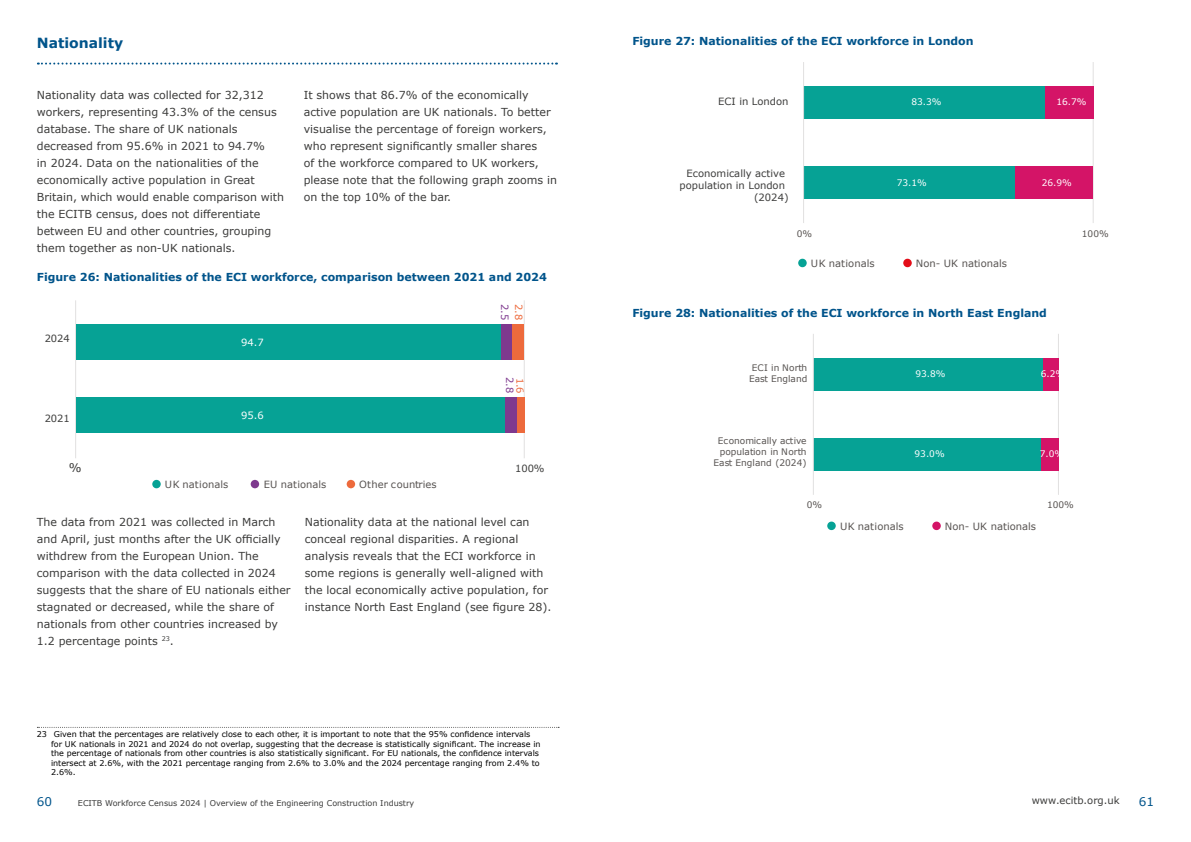
<style>
.page{position:relative;width:1191px;height:842px;background:#fff}
.page>*{position:absolute;margin:0;border:0;box-sizing:border-box;transform-origin:0 0}
.t1{font:700 14px "Verdana";color:#00548b}
.t2{font:12px "Verdana";color:#00548b}
.t3{font:11.9px "Verdana";color:#3c3c3b}
.t4{font:11px/17px "Verdana";color:#3c3c3b}
.t5{font:700 11px "Verdana";color:#00548b}
.t6{font:10px "Verdana";color:#3c3c3b}
.t7{font:10px "Verdana";color:#575351}
.t8{font:9.9px "Verdana";color:#575351}
.t9{font:9.9px "Verdana";color:#3c3c3b}
.t10{font:9.9px "Verdana";color:#fff}
.t11{font:9.9px "Verdana";color:#7e398e}
.t12{font:9.9px "Verdana";color:#ed6a3c}
.t13{font:9px/10.8px "Verdana";color:#575351;text-align:right}
.t14{font:9px "Verdana";color:#fff}
.Footnote{font:8px/9.6px "Verdana";color:#000}
.t15{font:8px "Verdana";color:#3c3c3b}
</style>
<div class="page">
<svg style="left:38px;top:63px;width:519px;height:2px"></svg>
<div style="left:347px;top:480px;width:8px;height:8px;background:#ed6a3c;border-radius:50%"></div>
<div style="left:251px;top:480px;width:8px;height:8px;background:#7e398e;border-radius:50%"></div>
<div style="left:152px;top:480px;width:9px;height:8px;background:#06a295;border-radius:50%"></div>
<hr style="left:75px;top:300px;width:1px;height:158px;background:#e1e0e0">
<hr style="left:524px;top:300px;width:1px;height:158px;background:#e1e0e0">
<div style="left:511px;top:325px;width:13px;height:35px;background:#ed6a3c"></div>
<div style="left:517px;top:397px;width:7px;height:36px;background:#ed6a3c"></div>
<div style="left:500px;top:325px;width:11px;height:35px;background:#7e398e"></div>
<div style="left:504px;top:397px;width:13px;height:36px;background:#7e398e"></div>
<div style="left:76px;top:325px;width:424px;height:35px;background:#06a295"></div>
<div style="left:76px;top:397px;width:428px;height:36px;background:#06a295"></div>
<svg style="left:37px;top:727px;width:522px;height:1px"></svg>
<div style="left:903px;top:259px;width:8px;height:8px;background:#e30d18;border-radius:50%"></div>
<div style="left:798px;top:259px;width:8px;height:8px;background:#06a295;border-radius:50%"></div>
<hr style="left:1092px;top:62px;width:1px;height:161px;background:#e1e0e0">
<div style="left:803px;top:167px;width:212px;height:32px;background:#06a295"></div>
<div style="left:803px;top:86px;width:242px;height:33px;background:#06a295"></div>
<div style="left:1015px;top:167px;width:78px;height:32px;background:#d41467"></div>
<div style="left:1045px;top:86px;width:48px;height:33px;background:#d41467"></div>
<hr style="left:803px;top:62px;width:1px;height:161px;background:#e1e0e0">
<hr style="left:1058px;top:334px;width:1px;height:161px;background:#e1e0e0">
<div style="left:813px;top:438px;width:228px;height:32px;background:#06a295"></div>
<div style="left:813px;top:358px;width:230px;height:32px;background:#06a295"></div>
<div style="left:1043px;top:358px;width:15px;height:32px;background:#d41467"></div>
<div style="left:1041px;top:438px;width:17px;height:32px;background:#d41467"></div>
<hr style="left:813px;top:334px;width:1px;height:161px;background:#e1e0e0">
<div style="left:932px;top:522px;width:8px;height:8px;background:#d41467;border-radius:50%"></div>
<div style="left:827px;top:522px;width:8px;height:8px;background:#06a295;border-radius:50%"></div>
<h1 class="t1" style="left:37px;top:33px;width:88px">Nationality</h1>
<p class="t4" style="left:37px;top:87px;width:249px">Nationality data was collected for 32,312 workers, representing 43.3% of the census database. The share of UK nationals decreased from 95.6% in 2021 to 94.7%<br>in 2024. Data on the nationalities of the economically active population in Great Britain, which would enable comparison with the ECITB census, does not differentiate between EU and other countries, grouping them together as non-UK nationals.</p>
<p class="t4" style="left:304px;top:87px;width:255px">It shows that 86.7% of the economically active population are UK nationals. To better visualise the percentage of foreign workers, who represent significantly smaller shares<br>of the workforce compared to UK workers, please note that the following graph zooms in on the top 10% of the bar.</p>
<p class="t5" style="left:37px;top:269px;width:511px">Figure 26: Nationalities of the ECI workforce, comparison between 2021 and 2024</p>
<p class="t11" style="left:511px;top:304px;width:18px;rotate:90deg">2.5</p>
<p class="t12" style="left:525px;top:304px;width:18px;rotate:90deg">2.8</p>
<p class="t9" style="left:45px;top:332px;width:27px">2024</p>
<p class="t9" style="left:45px;top:412px;width:27px">2021</p>
<p class="t10" style="left:241px;top:336px;width:24px">94.7</p>
<p class="t10" style="left:241px;top:409px;width:24px">95.6</p>
<p class="t11" style="left:516px;top:377px;width:18px;rotate:90deg">2.8</p>
<p class="t12" style="left:526px;top:378px;width:18px;rotate:90deg">1.6</p>
<p class="t3" style="left:69px;top:460px;width:14px">%</p>
<p class="t9" style="left:515px;top:462px;width:31px">100%</p>
<p class="t8" style="left:165px;top:478px;width:65px">UK nationals</p>
<p class="t8" style="left:264px;top:478px;width:64px">EU nationals</p>
<p class="t8" style="left:359px;top:478px;width:79px">Other countries</p>
<p class="t4" style="left:37px;top:513px;width:255px">The data from 2021 was collected in March and April, just months after the UK officially withdrew from the European Union. The comparison with the data collected in 2024 suggests that the share of EU nationals either stagnated or decreased, while the share of nationals from other countries increased by 1.2 percentage points <sup>23</sup>.</p>
<p class="t4" style="left:305px;top:513px;width:248px">Nationality data at the national level can conceal regional disparities. A regional analysis reveals that the ECI workforce in some regions is generally well-aligned with the local economically active population, for instance North East England (see figure 28).</p>
<p class="Footnote" style="left:51px;top:729px;width:491px;text-indent:-14px">23 Given that the percentages are relatively close to each other, it is important to note that the 95% confidence intervals for UK nationals in 2021 and 2024 do not overlap, suggesting that the decrease is statistically significant. The increase in the percentage of nationals from other countries is also statistically significant. For EU nationals, the confidence intervals intersect at 2.6%, with the 2021 percentage ranging from 2.6% to 3.0% and the 2024 percentage ranging from 2.4% to 2.6%.</p>
<p class="t5" style="left:632px;top:34px;width:343px">Figure 27: Nationalities of the ECI workforce in London</p>
<p class="t6" style="left:718px;top:95px;width:72px">ECI in London</p>
<p class="t6" style="left:686px;top:167px;width:100px">Economically active</p>
<p class="t6" style="left:679px;top:179px;width:107px">population in London</p>
<p class="t6" style="left:754px;top:191px;width:36px">(2024)</p>
<p class="t14" style="left:911px;top:96px;width:32px">83.3%</p>
<p class="t14" style="left:896px;top:177px;width:32px">73.1%</p>
<p class="t14" style="left:1056px;top:96px;width:32px">16.7%</p>
<p class="t14" style="left:1041px;top:177px;width:32px">26.9%</p>
<p class="t13" style="left:797px;top:228px;width:17px">0%</p>
<p class="t13" style="left:1082px;top:228px;width:28px">100%</p>
<p class="t7" style="left:811px;top:257px;width:65px">UK nationals</p>
<p class="t7" style="left:916px;top:257px;width:93px">Non- UK nationals</p>
<p class="t5" style="left:632px;top:306px;width:416px">Figure 28: Nationalities of the ECI workforce in North East England</p>
<p class="t13" style="left:749px;top:363px;width:60px;text-align:left">ECI in North<br>East England</p>
<p class="t13" style="left:713px;top:436px;width:94px">Economically active population in North<br>East England (2024)</p>
<p class="t14" style="left:915px;top:368px;width:32px">93.8%</p>
<p class="t14" style="left:914px;top:448px;width:32px">93.0%</p>
<p class="t14" style="left:1040px;top:368px;width:26px">6.2%</p>
<p class="t14" style="left:1039px;top:448px;width:26px">7.0%</p>
<p class="t13" style="left:806px;top:499px;width:17px">0%</p>
<p class="t13" style="left:1047px;top:499px;width:28px">100%</p>
<p class="t7" style="left:840px;top:520px;width:65px">UK nationals</p>
<p class="t7" style="left:945px;top:520px;width:93px">Non- UK nationals</p>
<p class="t2" style="left:37px;top:794px;width:17px">60</p>
<p class="t15" style="left:78px;top:798px;width:338px">ECITB Workforce Census 2024 | Overview of the Engineering Construction Industry</p>
<p class="t6" style="left:1031px;top:794px;width:89px">www.ecitb.org.uk</p>
<p class="t2" style="left:1138px;top:794px;width:17px">61</p>
</div>
